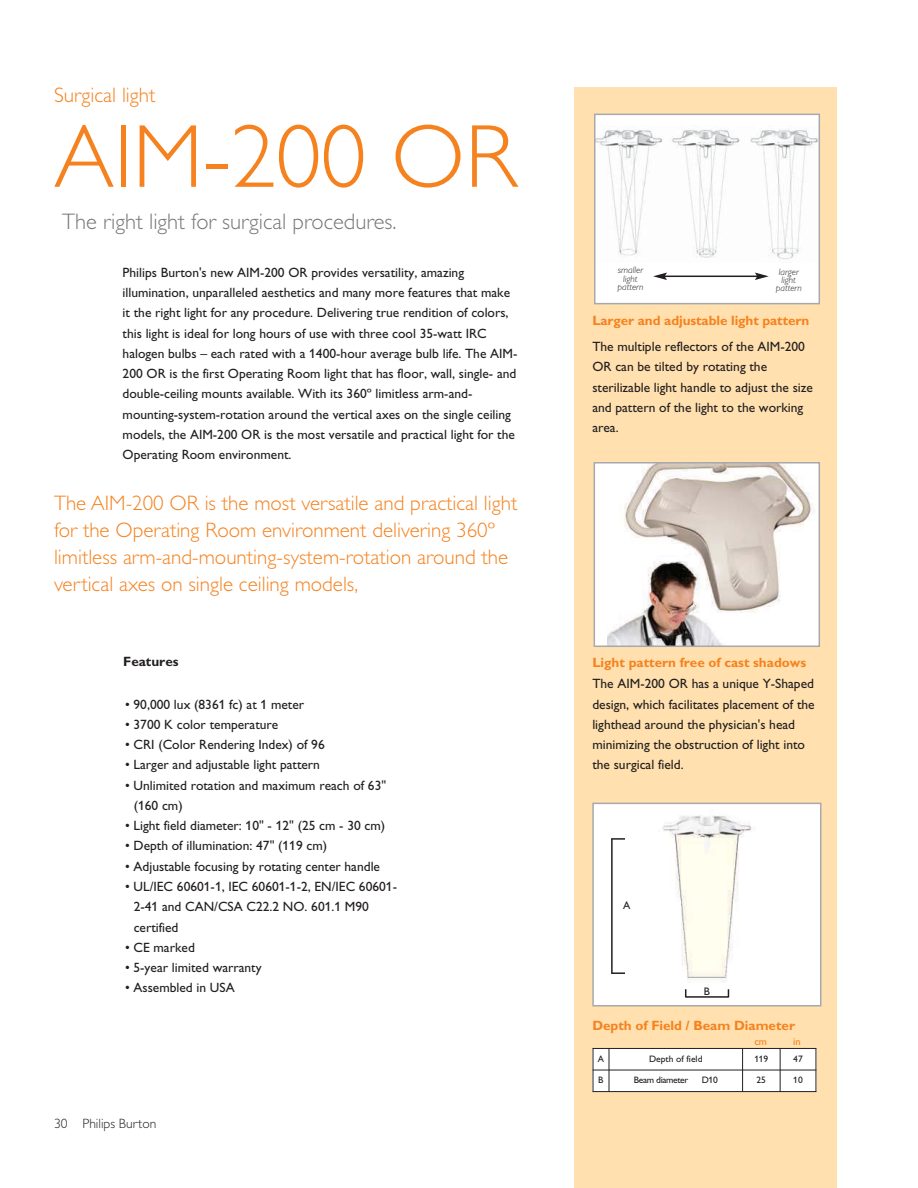
<style>
.page{position:relative;width:918px;height:1188px;background:#fff}
.page>*{position:absolute;margin:0;border:0;box-sizing:border-box;transform-origin:0 0}
.t1{font:300 90px "Gill Alt One";color:#f5821f}
.t2{font:300 22.5px "Gill Alt One";color:#77787b}
.t3{font:300 21px/27px "Gill Alt One";color:#f5821f}
.t4{font:13.5px/20.2px "Gill Alt One";color:#231f20}
.t5{font:700 13.5px "Gill Alt One";color:#f5821f}
.t6{font:300 13.5px "Gill Alt One";color:#231f20}
.t7{font:700 13.5px "Gill Alt One";color:#231f20}
.t8{font:10.95px "Gill Alt One";color:#231f20}
.t9{font:10.5px "Gill Alt One";color:#f5821f}
.t10{font:italic 300 9.45px/8.1px "Gill Alt One";color:#231f20;text-align:center}
.t11{font:9.3px "Gill Alt One";letter-spacing:-.035em;color:#231f20}
.t12{font:9.3px "Gill Alt One";color:#231f20}
</style>
<div class="page">
<div style="left:574px;top:88px;width:263px;height:1100px;background:#ffe0ae"></div>
<div style="left:595px;top:115px;width:224px;height:188px;background:#fff"></div>
<img style="left:597px;top:129px;width:220px;height:131px">
<div style="left:594px;top:114px;width:226px;height:190px;border:2px solid #a7a9ac"></div>
<hr style="left:664px;top:276px;width:93px;height:1px;background:#231f20">
<svg style="left:653px;top:273px;width:14px;height:7px"></svg>
<svg style="left:755px;top:273px;width:14px;height:7px"></svg>
<div style="left:595px;top:464px;width:224px;height:182px;background:#fff"></div>
<img style="left:608px;top:465px;width:207px;height:179px">
<div style="left:594px;top:462px;width:226px;height:185px;border:2px solid #a7a9ac"></div>
<div style="left:594px;top:804px;width:226px;height:201px;background:#fff"></div>
<img style="left:662px;top:815px;width:90px;height:168px">
<div style="left:592px;top:803px;width:229px;height:204px;border:2px solid #a7a9ac"></div>
<hr style="left:611px;top:839px;width:2px;height:135px;background:#231f20">
<svg style="left:611px;top:838px;width:14px;height:2px"></svg>
<svg style="left:611px;top:972px;width:14px;height:2px"></svg>
<hr style="left:686px;top:996px;width:43px;height:2px;background:#231f20">
<div style="left:593px;top:1048px;width:16px;height:22px;background:#fff"></div>
<div style="left:609px;top:1048px;width:134px;height:22px;background:#fff"></div>
<div style="left:743px;top:1048px;width:37px;height:22px;background:#fff"></div>
<div style="left:780px;top:1048px;width:36px;height:22px;background:#fff"></div>
<div style="left:593px;top:1070px;width:16px;height:22px;background:#fff"></div>
<div style="left:609px;top:1070px;width:134px;height:22px;background:#fff"></div>
<div style="left:743px;top:1070px;width:37px;height:22px;background:#fff"></div>
<div style="left:780px;top:1070px;width:36px;height:22px;background:#fff"></div>
<hr style="left:593px;top:1048px;width:1px;height:44px;background:#231f20">
<hr style="left:609px;top:1048px;width:1px;height:44px;background:#231f20">
<hr style="left:742px;top:1048px;width:1px;height:44px;background:#231f20">
<hr style="left:780px;top:1048px;width:1px;height:44px;background:#231f20">
<hr style="left:816px;top:1048px;width:1px;height:44px;background:#231f20">
<hr style="left:593px;top:1048px;width:223px;height:1px;background:#231f20">
<hr style="left:593px;top:1070px;width:223px;height:1px;background:#231f20">
<hr style="left:593px;top:1091px;width:223px;height:1px;background:#231f20">
<h3 class="t3" style="left:54px;top:84px;width:103px">Surgical light</h3>
<h1 class="t1" style="left:54px;top:122px;width:464px">AIM-200 OR</h1>
<h2 class="t2" style="left:62px;top:212px;width:336px">The right light for surgical procedures.</h2>
<p class="t4" style="left:123px;top:263px;width:396px">Philips Burton's new AIM-200 OR provides versatility, amazing illumination, unparalleled aesthetics and many more features that make it the right light for any procedure. Delivering true rendition of colors, this light is ideal for long hours of use with three cool 35-watt IRC halogen bulbs – each rated with a 1400-hour average bulb life. The AIM-200 OR is the first Operating Room light that has floor, wall, single- and double-ceiling mounts available. With its 360º limitless arm-and&shy;mounting-system-rotation around the vertical axes on the single ceiling models, the AIM-200 OR is the most versatile and practical light for the Operating Room environment.</p>
<p class="t10" style="left:618px;top:267px;width:27px">smaller light pattern</p>
<p class="t10" style="left:776px;top:268px;width:27px">larger light pattern</p>
<p class="t5" style="left:592px;top:315px;width:219px">Larger and adjustable light pattern</p>
<p class="t4" style="left:592px;top:338px;width:222px">The multiple reflectors of the AIM-200<br>OR can be tilted by rotating the sterilizable light handle to adjust the size and pattern of the light to the working area.</p>
<h3 class="t3" style="left:54px;top:491px;width:465px">The AIM-200 OR is the most versatile and practical light for the Operating Room environment delivering 360º limitless arm-and-mounting-system-rotation around the vertical axes on single ceiling models,</h3>
<p class="t7" style="left:123px;top:656px;width:57px">Features</p>
<p class="t4" style="left:125px;top:695px;width:181px">• 90,000 lux (8361 fc) at 1 meter</p>
<p class="t4" style="left:125px;top:716px;width:155px">• 3700 K color temperature</p>
<p class="t4" style="left:125px;top:736px;width:201px">• CRI (Color Rendering Index) of 96</p>
<p class="t4" style="left:125px;top:756px;width:197px">• Larger and adjustable light pattern</p>
<p class="t4" style="left:134px;top:776px;width:254px;text-indent:-9px">• Unlimited rotation and maximum reach of 63" (160 cm)</p>
<p class="t4" style="left:125px;top:817px;width:262px">• Light field diameter: 10" - 12" (25 cm - 30 cm)</p>
<p class="t4" style="left:125px;top:837px;width:204px">• Depth of illumination: 47" (119 cm)</p>
<p class="t4" style="left:125px;top:857px;width:257px">• Adjustable focusing by rotating center handle</p>
<p class="t4" style="left:134px;top:878px;width:265px;text-indent:-9px">• UL/IEC 60601-1, IEC 60601-1-2, EN/IEC 60601-<br>2-41 and CAN/CSA C22.2 NO. 601.1 M90 certified</p>
<p class="t4" style="left:125px;top:938px;width:71px">• CE marked</p>
<p class="t4" style="left:125px;top:959px;width:138px">• 5-year limited warranty</p>
<p class="t4" style="left:125px;top:979px;width:111px">• Assembled in USA</p>
<p class="t6" style="left:54px;top:1118px;width:104px">30 Philips Burton</p>
<p class="t5" style="left:592px;top:657px;width:215px">Light pattern free of cast shadows</p>
<p class="t4" style="left:592px;top:675px;width:224px">The AIM-200 OR has a unique Y-Shaped design, which facilitates placement of the lighthead around the physician's head minimizing the obstruction of light into the surgical field.</p>
<p class="t8" style="left:623px;top:901px;width:9px">A</p>
<p class="t8" style="left:704px;top:987px;width:8px">B</p>
<p class="t5" style="left:592px;top:1021px;width:204px">Depth of Field / Beam Diameter</p>
<p class="t9" style="left:754px;top:1038px;width:14px">cm</p>
<p class="t9" style="left:793px;top:1038px;width:9px">in</p>
<p class="t11" style="left:598px;top:1055px;width:8px">A</p>
<p class="t12" style="left:649px;top:1055px;width:55px">Depth of field</p>
<p class="t11" style="left:755px;top:1055px;width:15px">119</p>
<p class="t11" style="left:793px;top:1055px;width:11px">47</p>
<p class="t11" style="left:598px;top:1077px;width:7px">B</p>
<p class="t11" style="left:634px;top:1077px;width:56px">Beam diameter</p>
<p class="t11" style="left:702px;top:1077px;width:18px">D10</p>
<p class="t11" style="left:757px;top:1077px;width:11px">25</p>
<p class="t11" style="left:793px;top:1077px;width:11px">10</p>
</div>
